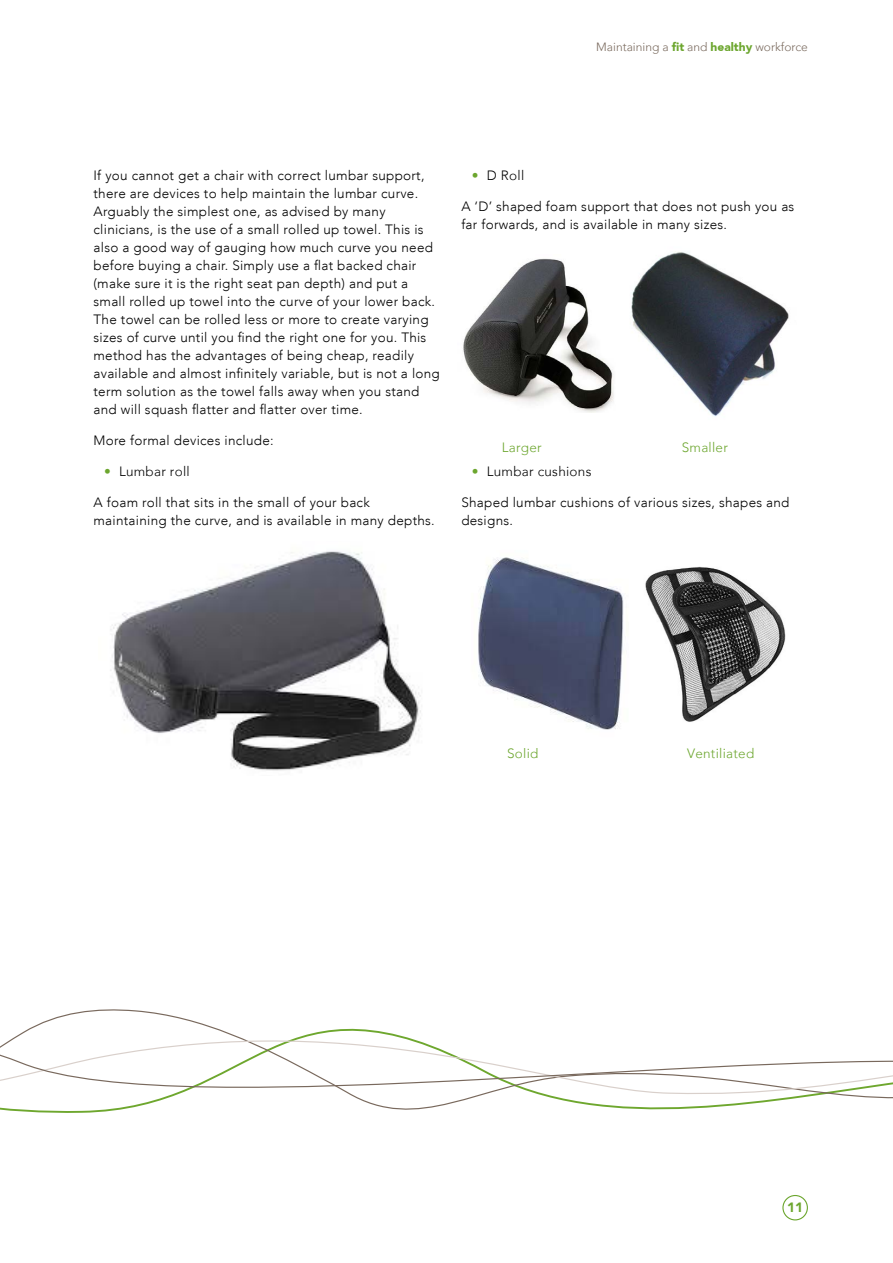
<style>
.page{position:relative;width:893px;height:1263px;background:#fff}
.page>*{position:absolute;margin:0;border:0;box-sizing:border-box;transform-origin:0 0}
.t1{font:300 13.5px/18px "Avenir LT";letter-spacing:.02em;color:#000}
.t2{font:300 13.5px "Avenir";letter-spacing:.02em;color:#000}
.t3{font:300 13.5px "Avenir";letter-spacing:.02em;color:#6ca62e}
.t4{font:900 13.5px "Avenir";color:#6ca62e}
.t5{font:300 12px "Avenir";color:#79695d}
.s1{font-weight:900;color:#6ca62e}
</style>
<div class="page">
<div style="left:782px;top:1195px;width:26px;height:25px;border:1px solid #6ca62e;border-radius:50%"></div>
<img style="left:110px;top:551px;width:311px;height:220px">
<img style="left:631px;top:252px;width:158px;height:165px">
<img style="left:463px;top:258px;width:151px;height:155px">
<img style="left:478px;top:557px;width:146px;height:173px">
<img style="left:645px;top:566px;width:141px;height:156px">
<svg style="left:0;top:1009px;width:893px;height:104px"></svg>
<p class="t5" style="left:596px;top:40px;width:213px">Maintaining a <span class="s1">fit</span> and <span class="s1">healthy</span> workforce</p>
<p class="t1" style="left:94px;top:167px;width:348px">If you cannot get a chair with correct lumbar support, there are devices to help maintain the lumbar curve.<br>Arguably the simplest one, as advised by many clinicians, is the use of a small rolled up towel. This is also a good way of gauging how much curve you need before buying a chair. Simply use a flat backed chair (make sure it is the right seat pan depth) and put a small rolled up towel into the curve of your lower back.<br>The towel can be rolled less or more to create varying sizes of curve until you find the right one for you. This method has the advantages of being cheap, readily available and almost infinitely variable, but is not a long term solution as the towel falls away when you stand and will squash flatter and flatter over time.</p>
<p class="t1" style="left:94px;top:431px;width:182px">More formal devices include:</p>
<p class="t2" style="left:104px;top:463px;width:87px"><span class="s1">•</span> Lumbar roll</p>
<p class="t1" style="left:94px;top:493px;width:343px">A foam roll that sits in the small of your back maintaining the curve, and is available in many depths.</p>
<p class="t2" style="left:472px;top:168px;width:54px"><span class="s1">•</span> D Roll</p>
<p class="t1" style="left:461px;top:197px;width:335px">A ‘D’ shaped foam support that does not push you as far forwards, and is available in many sizes.</p>
<p class="t3" style="left:502px;top:439px;width:41px">Larger</p>
<p class="t3" style="left:682px;top:439px;width:48px">Smaller</p>
<p class="t2" style="left:472px;top:463px;width:121px"><span class="s1">•</span> Lumbar cushions</p>
<p class="t1" style="left:461px;top:493px;width:330px">Shaped lumbar cushions of various sizes, shapes and designs.</p>
<p class="t3" style="left:507px;top:745px;width:33px">Solid</p>
<p class="t3" style="left:687px;top:745px;width:69px">Ventiliated</p>
<p class="t4" style="left:787px;top:1199px;width:17px">11</p>
</div>
